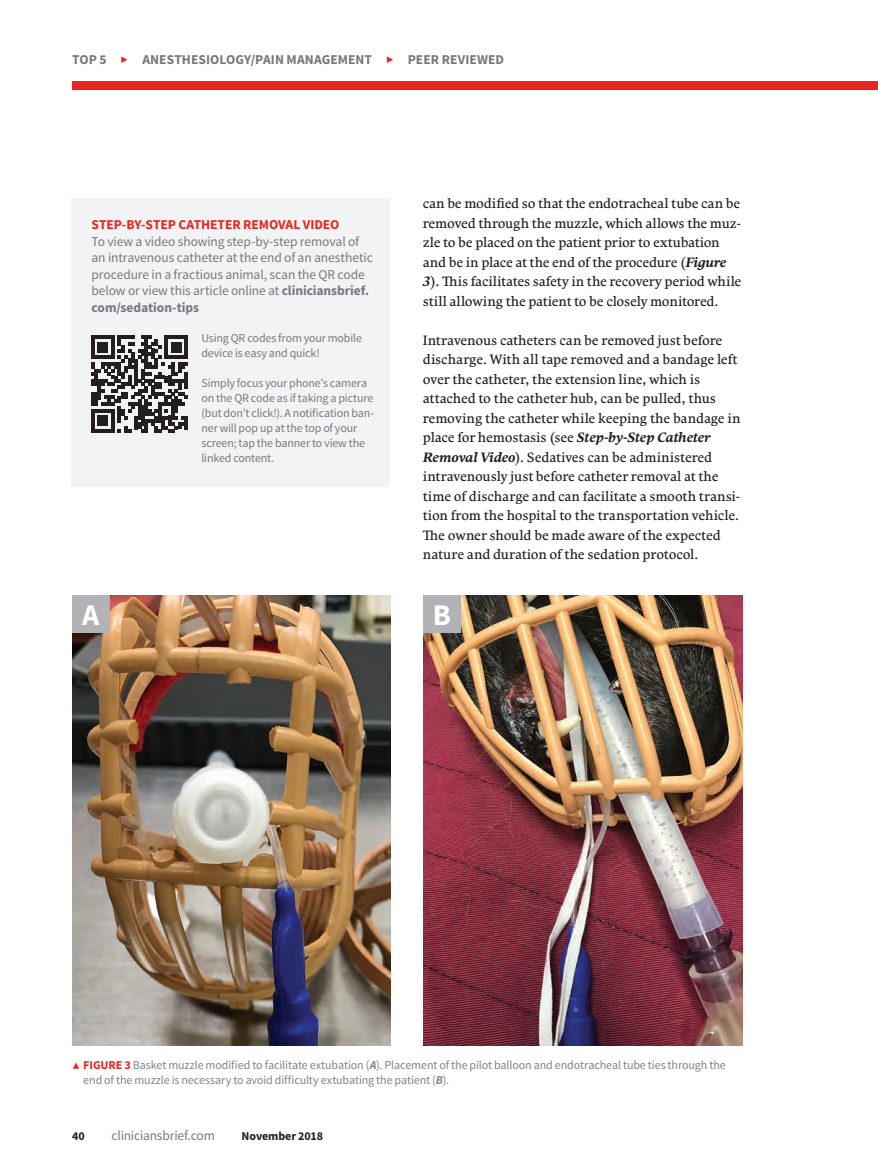
<style>
.page{position:relative;width:878px;height:1175px;background:#fff}
.page>*{position:absolute;margin:0;border:0;box-sizing:border-box;transform-origin:0 0}
.t1{font:700 30px "Source Sans Pro";color:#fff}
.t2{font:13.5px/19.5px "Comenia Serif Pro";letter-spacing:-.01em;color:#231f20}
.t3{font:13.5px/16.5px "Source Sans Pro";letter-spacing:-.01em;color:#76787b}
.t4{font:700 13.5px "Source Sans Pro";letter-spacing:.005em;color:#76787b}
.t5{font:700 13.5px "Source Sans Pro";letter-spacing:-.005em;color:#e72621}
.t6{font:12px/15px "Source Sans Pro";letter-spacing:-.015em;color:#76787b}
.t7{font:12px/15px "Source Sans Pro";letter-spacing:-.01em;color:#808285}
.t8{font:700 12px "Source Sans Pro";letter-spacing:-.005em;color:#231f20}
.s1{font-weight:700}
.s2{font-weight:700;font-style:italic}
.s3{font-weight:700;color:#e72621}
</style>
<div class="page">
<img style="left:423px;top:595px;width:319px;height:450px">
<img style="left:72px;top:595px;width:319px;height:450px">
<div style="left:72px;top:595px;width:38px;height:37px;background:#b2b3b7"></div>
<div style="left:423px;top:595px;width:37px;height:37px;background:#b2b3b7"></div>
<div style="left:72px;top:198px;width:318px;height:288px;background:#f2f3f4"></div>
<svg style="left:91px;top:335px;width:97px;height:97px"></svg>
<div style="left:72px;top:81px;width:806px;height:9px;background:#e72621"></div>
<p class="t4" style="left:72px;top:51px;width:36px">TOP 5</p>
<p class="t4" style="left:142px;top:51px;width:231px">ANESTHESIOLOGY/PAIN MANAGEMENT</p>
<p class="t4" style="left:408px;top:51px;width:98px">PEER REVIEWED</p>
<p class="t5" style="left:91px;top:216px;width:249px">STEP-BY-STEP CATHETER REMOVAL VIDEO</p>
<p class="t3" style="left:91px;top:233px;width:283px">To view a video showing step-by-step removal of an intravenous catheter at the end of an anesthetic procedure in a fractious animal, scan the QR code below or view this article online at <span class="s1">cliniciansbrief. com/sedation-tips</span></p>
<p class="t6" style="left:201px;top:331px;width:162px">Using QR codes from your mobile device is easy and quick!</p>
<p class="t6" style="left:201px;top:376px;width:174px">Simply focus your phone’s camera on the QR code as if taking a picture (but don’t click!). A notification ban&shy;ner will pop up at the top of your screen; tap the banner to view the linked content.</p>
<p class="t2" style="left:423px;top:194px;width:320px">can be modified so that the endotracheal tube can be removed through the muzzle, which allows the muz&shy;zle to be placed on the patient prior to extubation and be in place at the end of the procedure (<span class="s2">Figure 3</span>). This facilitates safety in the recovery period while still allowing the patient to be closely monitored.</p>
<p class="t2" style="left:423px;top:330px;width:319px">Intravenous catheters can be removed just before discharge. With all tape removed and a bandage left over the catheter, the extension line, which is attached to the catheter hub, can be pulled, thus removing the catheter while keeping the bandage in place for hemostasis (see <span class="s2">Step-by-Step Catheter Removal Video</span>). Sedatives can be administered intravenously just before catheter removal at the time of discharge and can facilitate a smooth transi&shy;tion from the hospital to the transportation vehicle.<br>The owner should be made aware of the expected nature and duration of the sedation protocol.</p>
<h1 class="t1" style="left:82px;top:596px;width:19px">A</h1>
<h1 class="t1" style="left:433px;top:596px;width:20px">B</h1>
<p class="t7" style="left:83px;top:1058px;width:644px"><span class="s3">FIGURE 3</span> Basket muzzle modified to facilitate extubation (<span class="s2">A</span>). Placement of the pilot balloon and endotracheal tube ties through the end of the muzzle is necessary to avoid difficulty extubating the patient (<span class="s2">B</span>).</p>
<p class="t8" style="left:72px;top:1128px;width:14px">40</p>
<p class="t3" style="left:112px;top:1127px;width:105px">cliniciansbrief.com</p>
<p class="t8" style="left:242px;top:1128px;width:83px">November 2018</p>
</div>
